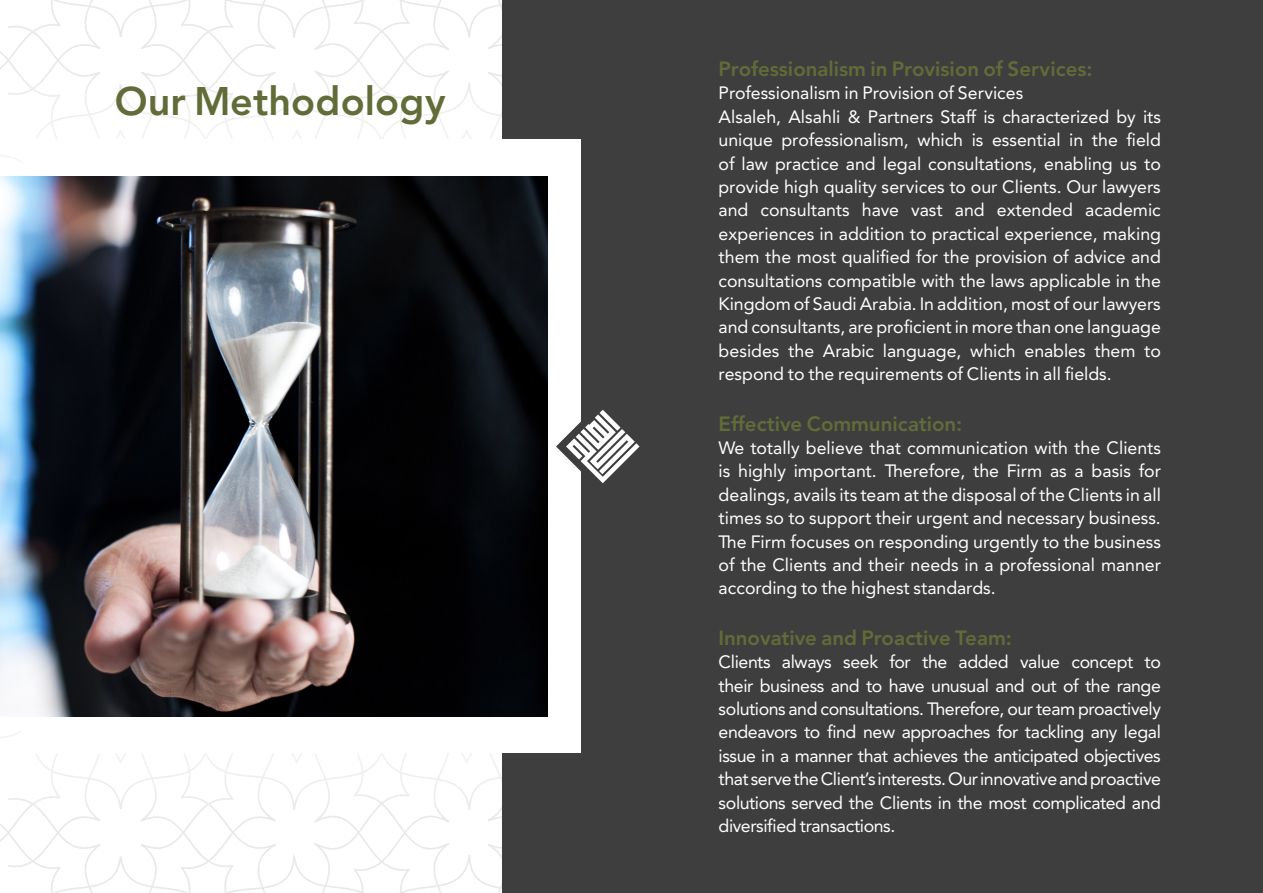
<style>
.page{position:relative;width:1263px;height:893px;background:#fff}
.page>*{position:absolute;margin:0;border:0;box-sizing:border-box;transform-origin:0 0}
.t1{font:700 43.35px "Bahij Janna";color:#616c38}
.t2{font:700 22.5px "Bahij Janna";color:#616c38}
.t3{font:19.5px/23.4px "Bahij Janna";letter-spacing:-.005em;color:#fff}
</style>
<div class="page">
<div style="left:502px;top:0;width:761px;height:893px;background:#3e3e3f"></div>
<div style="left:22px;top:140px;width:558px;height:613px;background:#fff"></div>
<svg style="left:556px;top:400px;width:84px;height:93px"></svg>
<img style="left:1px;top:176px;width:546px;height:541px">
<p class="t1" style="left:115px;top:75px;width:332px">Our Methodology</p>
<p class="t2" style="left:719px;top:55px;width:375px">Professionalism in Provision of Services:</p>
<p class="t3" style="left:719px;top:81px;width:306px">Professionalism in Provision of Services</p>
<p class="t3" style="left:719px;top:104px;width:444px;text-align:right">Alsaleh, Alsahli &amp; Partners Staff is characterized by its unique professionalism, which is essential in the field of law practice and legal consultations, enabling us to provide high quality services to our Clients. Our lawyers academic</p>
<p class="t3" style="left:719px;top:198px;width:444px">and<br>experiences in addition to practical experience, making them the most qualified for the provision of advice and consultations compatible with the laws applicable in the Kingdom of Saudi Arabia In. addition, most of our lawyers andconsultants,areproficientinmorethanonelanguage besides the Arabic language, which enables them to respond to the requirements of Clients in all fields.</p>
<p class="t2" style="left:719px;top:410px;width:245px">Effective Communication:</p>
<p class="t3" style="left:719px;top:436px;width:444px;text-align:justify">We totally believe that communication with the Clients is highly important. Therefore, the Firm as a basis for dealings, avails its team at the disposal of the Clients in all times so to support their urgent and necessary business.<br>The Firm focuses on responding urgently to the business of the Clients and their needs in a professional manner according to the highest standards.</p>
<p class="t2" style="left:719px;top:624px;width:295px">Innovative and Proactive Team:</p>
<p class="t3" style="left:1145px;top:650px;width:18px">to</p>
<p class="t3" style="left:760px;top:198px;width:91px">consultants</p>
<p class="t3" style="left:862px;top:198px;width:39px">have</p>
<p class="t3" style="left:955px;top:198px;width:31px">and</p>
<p class="t3" style="left:997px;top:198px;width:78px">extended</p>
<p class="t3" style="left:911px;top:198px;width:33px">vast</p>
<p class="t3" style="left:889px;top:650px;width:23px">for</p>
<p class="t3" style="left:719px;top:650px;width:444px">Clients<br>their business and to have unusual and out of the range solutions and consultations. Therefore, our team proactively endeavors to find new approaches for tackling any legal issue in a manner that achieves the anticipated objectives thatservetheClients’ interests.Ourinnovativeandproactive solutions served the Clients in the most complicated and diversified transactions.</p>
<p class="t3" style="left:782px;top:650px;width:51px">always</p>
<p class="t3" style="left:843px;top:650px;width:37px">seek</p>
<p class="t3" style="left:922px;top:650px;width:27px">the</p>
<p class="t3" style="left:958px;top:650px;width:52px">added</p>
<p class="t3" style="left:1020px;top:650px;width:42px">value</p>
<p class="t3" style="left:1071px;top:650px;width:63px">concept</p>
</div>
